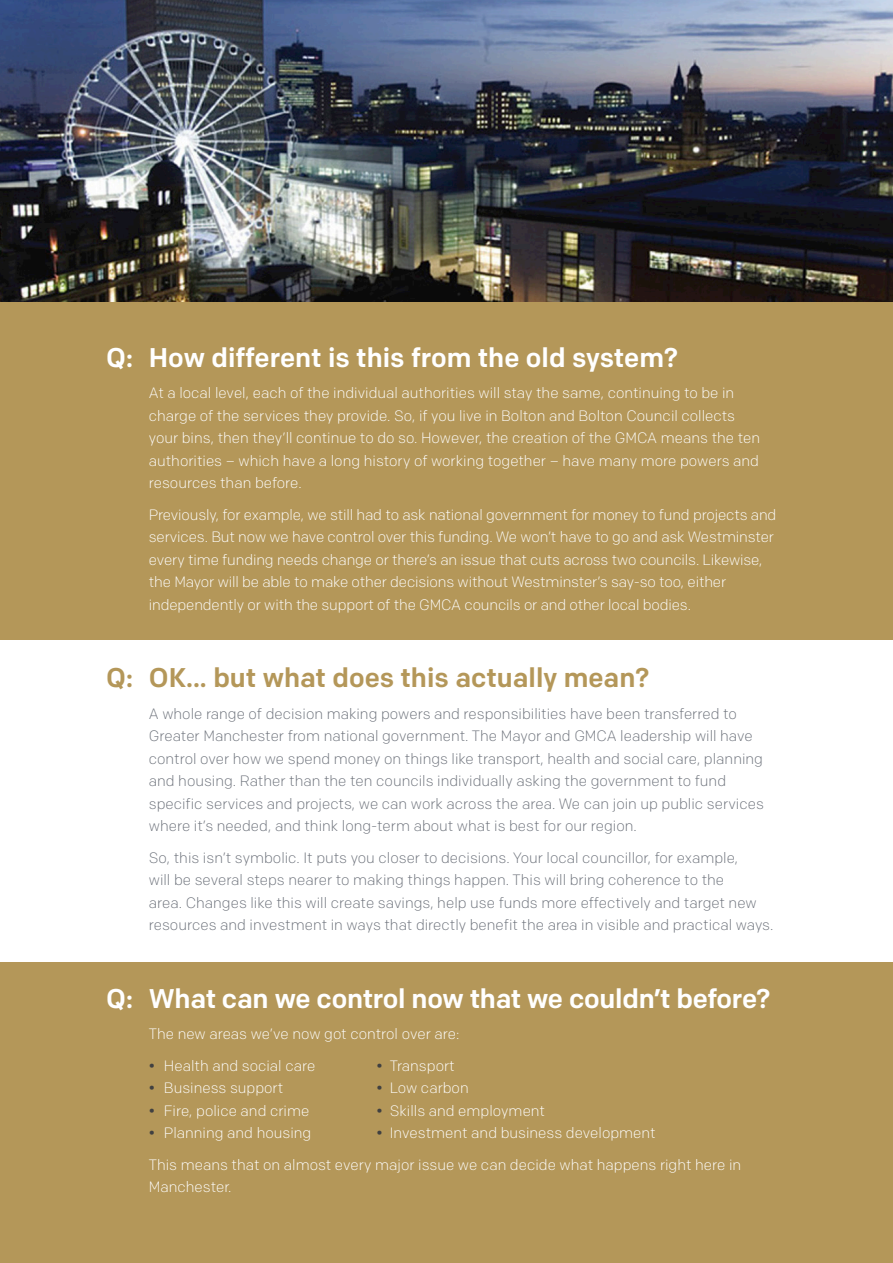
<style>
.page{position:relative;width:893px;height:1263px;background:#fff}
.page>*{position:absolute;margin:0;border:0;box-sizing:border-box;transform-origin:0 0}
.t1{font:500 27px "Colfax";letter-spacing:-.01em;color:#fff}
.t2{font:500 27px "Colfax";color:#b49759}
.t3{font:300 15px/22.5px "Colfax";letter-spacing:-.005em;color:#fff}
.t4{font:300 15px/22.5px "Colfax";color:#6b7079}
.s1{font-weight:500;color:#404041}
</style>
<div class="page">
<div style="left:0;top:17px;width:893px;height:1246px;background:#b49759"></div>
<div style="left:0;top:640px;width:893px;height:321px;background:#fff"></div>
<img style="left:0;top:0;width:893px;height:302px">
<p class="t1" style="left:106px;top:341px;width:573px">Q: How different is this from the old system?</p>
<p class="t3" style="left:149px;top:382px;width:613px">At a local level, each of the individual authorities will stay the same, continuing to be in charge of the services they provide. So, if you live in Bolton and Bolton Council collects your bins, then they’ll continue to do so. However, the creation of the GMCA means the ten authorities – which have a long history of working together – have many more powers and resources than before.</p>
<p class="t3" style="left:149px;top:503px;width:629px">Previously, for example, we still had to ask national government for money to fund projects and services. But now we have control over this funding. We won’t have to go and ask Westminster every time funding needs change or there’s an issue that cuts across two councils. Likewise, the Mayor will be able to make other decisions without Westminster’s say-so too, either independently or with the support of the GMCA councils or and other local bodies.</p>
<p class="t2" style="left:106px;top:661px;width:544px">Q: OK... but what does this actually mean?</p>
<p class="t4" style="left:149px;top:702px;width:617px">A whole range of decision making powers and responsibilities have been transferred to Greater Manchester from national government. The Mayor and GMCA leadership will have control over how we spend money on things like transport, health and social care, planning and housing. Rather than the ten councils individually asking the government to fund specific services and projects, we can work across the area. We can join up public services where it’s needed, and think long-term about what is best for our region.</p>
<p class="t4" style="left:149px;top:846px;width:626px">So, this isn’t symbolic. It puts you closer to decisions. Your local councillor, for example,<br>will be several steps nearer to making things happen. This will bring coherence to the<br>area. Changes like this will create savings, help use funds more effectively and target new resources and investment in ways that directly benefit the area in visible and practical ways.</p>
<p class="t1" style="left:106px;top:982px;width:665px">Q: What can we control now that we couldn’t before?</p>
<p class="t3" style="left:149px;top:1023px;width:312px">The new areas we’ve now got control over are:</p>
<p class="t3" style="left:149px;top:1054px;width:168px"><span class="s1">•</span> Health and social care</p>
<p class="t3" style="left:376px;top:1054px;width:80px"><span class="s1">•</span> Transport</p>
<p class="t3" style="left:149px;top:1077px;width:136px"><span class="s1">•</span> Business support</p>
<p class="t3" style="left:376px;top:1077px;width:94px"><span class="s1">•</span> Low carbon</p>
<p class="t3" style="left:149px;top:1099px;width:162px"><span class="s1">•</span> Fire, police and crime</p>
<p class="t3" style="left:376px;top:1099px;width:170px"><span class="s1">•</span> Skills and employment</p>
<p class="t3" style="left:149px;top:1122px;width:164px"><span class="s1">•</span> Planning and housing</p>
<p class="t3" style="left:376px;top:1122px;width:281px"><span class="s1">•</span> Investment and business development</p>
<p class="t3" style="left:149px;top:1153px;width:594px">This means that on almost every major issue we can decide what happens right here in<br>Manchester.</p>
</div>
